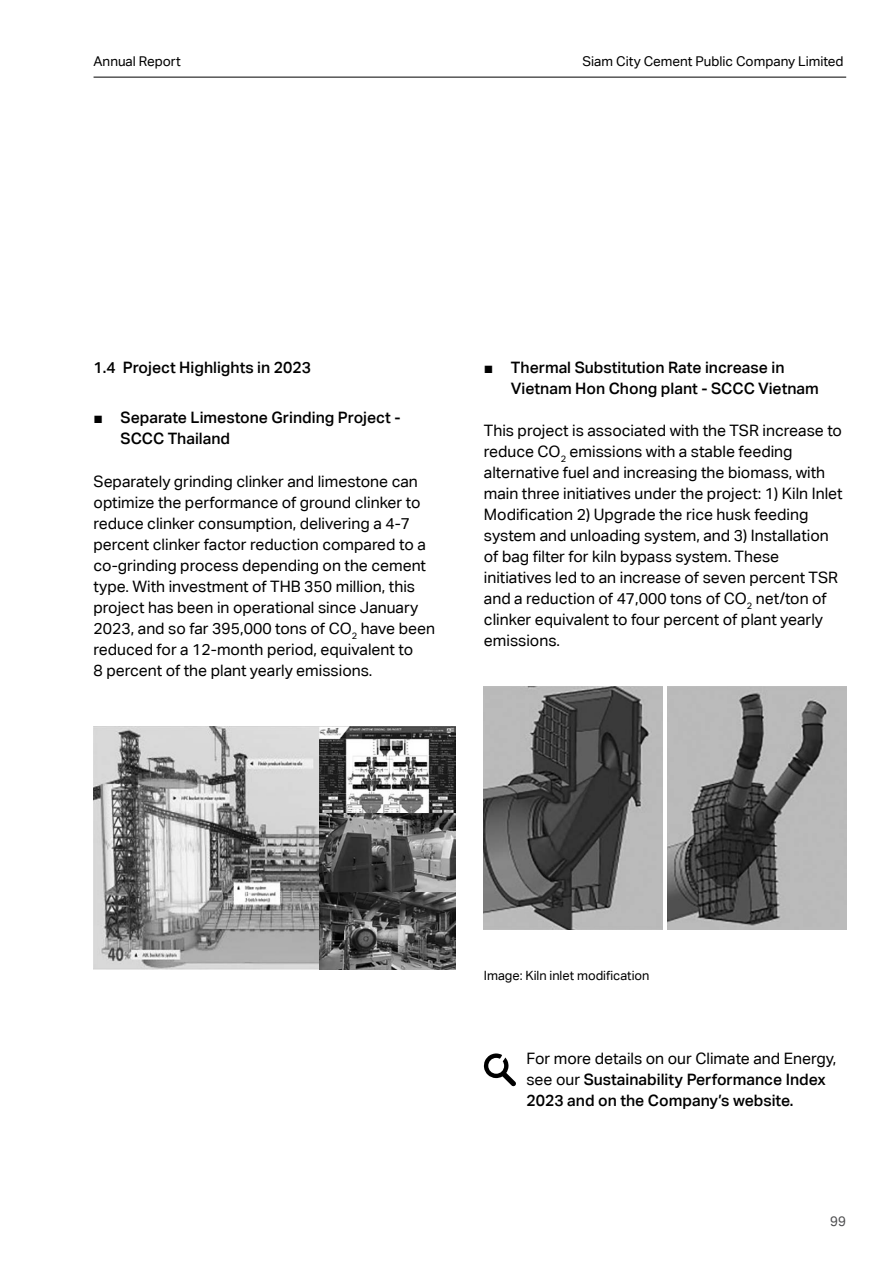
<style>
.page{position:relative;width:893px;height:1263px;background:#fff}
.page>*{position:absolute;margin:0;border:0;box-sizing:border-box;transform-origin:0 0}
.t1{font:15.75px/21px "Aktiv Grotesk Corp";color:#000}
.t2{font:500 15.75px/21px "Aktiv Grotesk Corp";color:#000}
.t3{font:13.5px "Aktiv Grotesk Corp";color:#000}
.t4{font:13.5px "Aktiv Grotesk Corp";color:#4d4d4f}
.t5{font:12.75px "Aktiv Grotesk Corp";color:#000}
.s1{font-family:"Arial";font-weight:400}
.s2{font-weight:400}
</style>
<div class="page">
<hr style="left:94px;top:77px;width:752px;height:1px;background:#000">
<img style="left:94px;top:726px;width:362px;height:243px">
<img style="left:484px;top:686px;width:179px;height:243px">
<img style="left:667px;top:686px;width:179px;height:243px">
<svg style="left:484px;top:1053px;width:32px;height:34px"></svg>
<p class="t3" style="left:94px;top:53px;width:89px">Annual Report</p>
<p class="t3" style="left:583px;top:53px;width:262px">Siam City Cement Public Company Limited</p>
<p class="t2" style="left:94px;top:356px;width:219px">1.4 Project Highlights in 2023</p>
<p class="t2" style="left:121px;top:407px;width:281px;text-indent:-27px"><span class="s1">■</span> Separate Limestone Grinding Project -<br>SCCC Thailand</p>
<p class="t1" style="left:94px;top:470px;width:343px">Separately grinding clinker and limestone can optimize the performance of ground clinker to reduce clinker consumption, delivering a 4-7 percent clinker factor reduction compared to a co-grinding process depending on the cement type. With investment of THB 350 million, this project has been in operational since January 2023, and so far 395,000 tons of CO<sub>2</sub> have been reduced for a 12-month period, equivalent to<br>8 percent of the plant yearly emissions.</p>
<p class="t2" style="left:511px;top:356px;width:309px;text-indent:-27px"><span class="s1">■</span> Thermal Substitution Rate increase in<br>Vietnam Hon Chong plant - SCCC Vietnam</p>
<p class="t1" style="left:484px;top:420px;width:360px">This project is associated with the TSR increase to reduce CO<sub>2</sub> emissions with a stable feeding alternative fuel and increasing the biomass, with main three initiatives under the project: 1) Kiln Inlet Modification 2) Upgrade the rice husk feeding system and unloading system, and 3) Installation of bag filter for kiln bypass system. These initiatives led to an increase of seven percent TSR and a reduction of 47,000 tons of CO<sub>2</sub> net/ton of clinker equivalent to four percent of plant yearly emissions.</p>
<p class="t5" style="left:484px;top:968px;width:167px">Image: Kiln inlet modification</p>
<p class="t2" style="left:526px;top:1048px;width:311px"><span class="s2">For more details on our Climate and Energy, see our</span> Sustainability Performance Index<br>2023 and on the Company’s website.</p>
<p class="t4" style="left:830px;top:1213px;width:17px">99</p>
</div>
